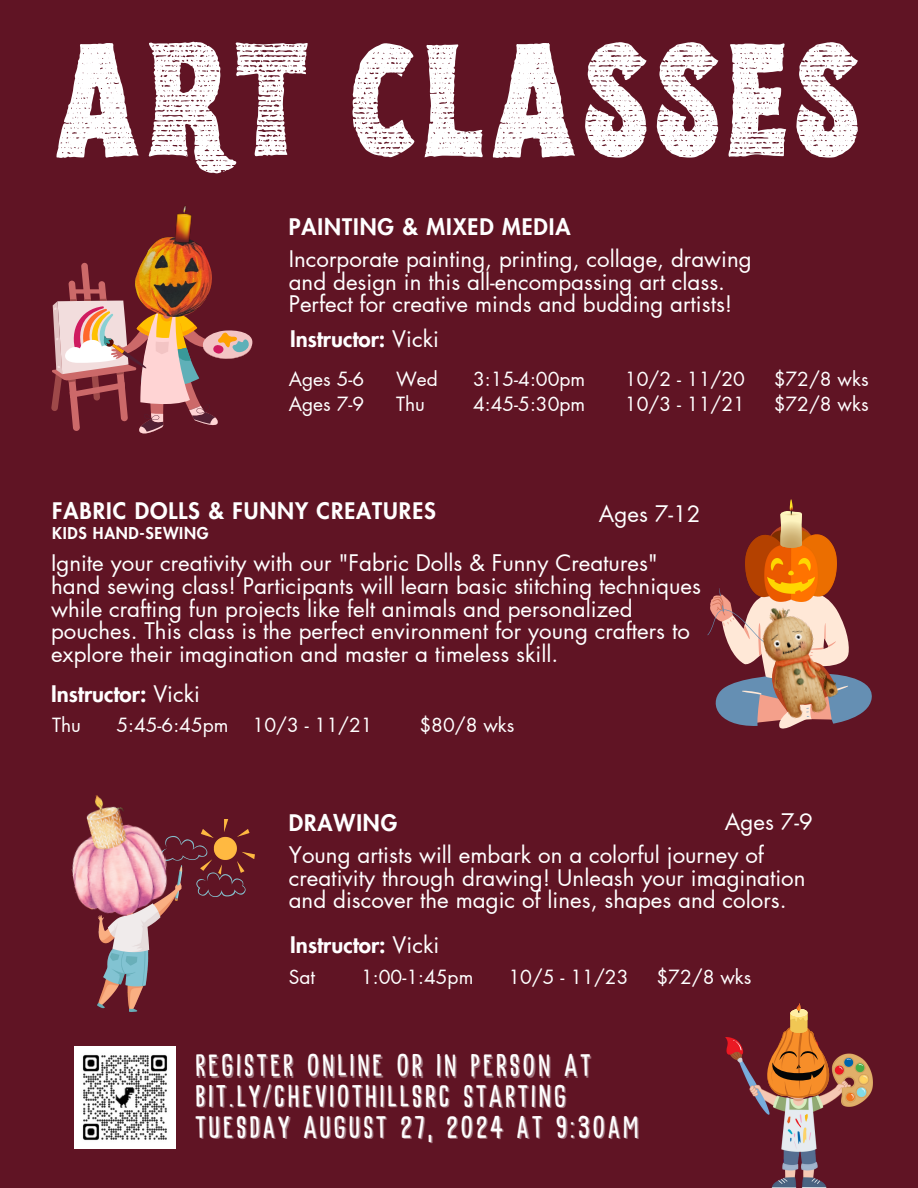
<style>
.page{position:relative;width:918px;height:1188px;background:#601424}
.page>*{position:absolute;margin:0;border:0;box-sizing:border-box;transform-origin:0 0}
.t1{font:141.45px "Hell Print Rough";letter-spacing:.045em;color:#fff}
.t2{font:31.65px "Kapsalon Print";letter-spacing:.1em;color:#fff}
.t3{font:22.35px/22.6px "Futura LT Pro";color:#fff}
.t4{font:800 22.35px "Futura LT Pro";letter-spacing:.045em;color:#fff}
.t5{font:800 22.35px "Futura LT Pro";color:#fff}
.t6{font:19.2px/25px "Futura LT Pro";color:#fff}
.t7{font:800 15.9px "Futura LT Pro";letter-spacing:.045em;color:#fff}
.s1{font-weight:400}
</style>
<div class="page">
<img style="left:74px;top:1047px;width:102px;height:101px">
<img style="left:726px;top:1037px;width:146px;height:151px">
<svg style="left:767px;top:1003px;width:63px;height:95px"></svg>
<svg style="left:51px;top:262px;width:202px;height:171px"></svg>
<img style="left:135px;top:240px;width:76px;height:76px">
<img style="left:159px;top:206px;width:50px;height:44px">
<img style="left:97px;top:820px;width:158px;height:191px">
<img style="left:71px;top:820px;width:103px;height:103px">
<img style="left:82px;top:795px;width:46px;height:57px">
<svg style="left:707px;top:499px;width:165px;height:230px"></svg>
<img style="left:756px;top:598px;width:86px;height:123px">
<p class="t1" style="left:56px;top:43px;width:807px">ART CLASSES</p>
<h4 class="t4" style="left:289px;top:217px;width:283px">PAINTING &amp; MIXED MEDIA</h4>
<p class="t3" style="left:289px;top:248px;width:464px">Incorporate painting, printing, collage, drawing and design in this all-encompassing art class.<br>Perfect for creative minds and budding artists!</p>
<h4 class="t5" style="left:290px;top:328px;width:151px">Instructor: <span class="s1">Vicki</span></h4>
<p class="t6" style="left:289px;top:367px;width:77px">Ages 5-6<br>Ages 7-9</p>
<h5 class="t6" style="left:396px;top:367px;width:43px">Wed<br>Thu</h5>
<h5 class="t6" style="left:625px;top:367px;width:122px">10/2 - 11/20<br>10/3 - 11/21</h5>
<h5 class="t6" style="left:774px;top:367px;width:97px">$72/8 wks $72/8 wks</h5>
<h5 class="t6" style="left:473px;top:367px;width:114px">3:15-4:00pm<br>4:45-5:30pm</h5>
<h4 class="t4" style="left:52px;top:501px;width:385px">FABRIC DOLLS &amp; FUNNY CREATURES</h4>
<h4 class="t3" style="left:599px;top:504px;width:103px">Ages 7-12</h4>
<h5 class="t7" style="left:52px;top:526px;width:158px">KIDS HAND-SEWING</h5>
<h5 class="t3" style="left:51px;top:553px;width:651px">Ignite your creativity with our "Fabric Dolls &amp; Funny Creatures" hand sewing class! Participants will learn basic stitching techniques while crafting fun projects like felt animals and personalized pouches. This class is the perfect environment for young crafters to explore their imagination and master a timeless skill.</h5>
<h5 class="t5" style="left:51px;top:684px;width:151px">Instructor: <span class="s1">Vicki</span></h5>
<h3 class="t6" style="left:52px;top:713px;width:30px">Thu</h3>
<h5 class="t6" style="left:116px;top:713px;width:114px">5:45-6:45pm</h5>
<p class="t6" style="left:253px;top:713px;width:122px">10/3 - 11/21</p>
<h4 class="t6" style="left:420px;top:713px;width:97px">$80/8 wks</h4>
<p class="t4" style="left:289px;top:812px;width:110px">DRAWING</p>
<p class="t3" style="left:725px;top:811px;width:89px">Ages 7-9</p>
<p class="t3" style="left:289px;top:845px;width:518px">Young artists will embark on a colorful journey of creativity through drawing! Unleash your imagination and discover the magic of lines, shapes and colors.</p>
<p class="t5" style="left:290px;top:935px;width:151px">Instructor: <span class="s1">Vicki</span></p>
<p class="t6" style="left:289px;top:965px;width:28px">Sat</p>
<p class="t6" style="left:361px;top:965px;width:114px">1:00-1:45pm</p>
<h3 class="t6" style="left:508px;top:965px;width:122px">10/5 - 11/23</h3>
<h4 class="t6" style="left:656px;top:965px;width:97px">$72/8 wks</h4>
<h5 class="t2" style="left:196px;top:1047px;width:396px">REGISTER ONLINE OR IN PERSON AT</h5>
<h5 class="t2" style="left:196px;top:1078px;width:372px">BIT.LY/CHEVIOTHILLSRC STARTING</h5>
<h5 class="t2" style="left:196px;top:1109px;width:348px">TUESDAY AUGUST 27, 2024 AT</h5>
<p class="t2" style="left:556px;top:1109px;width:84px">9:30AM</p>
</div>
